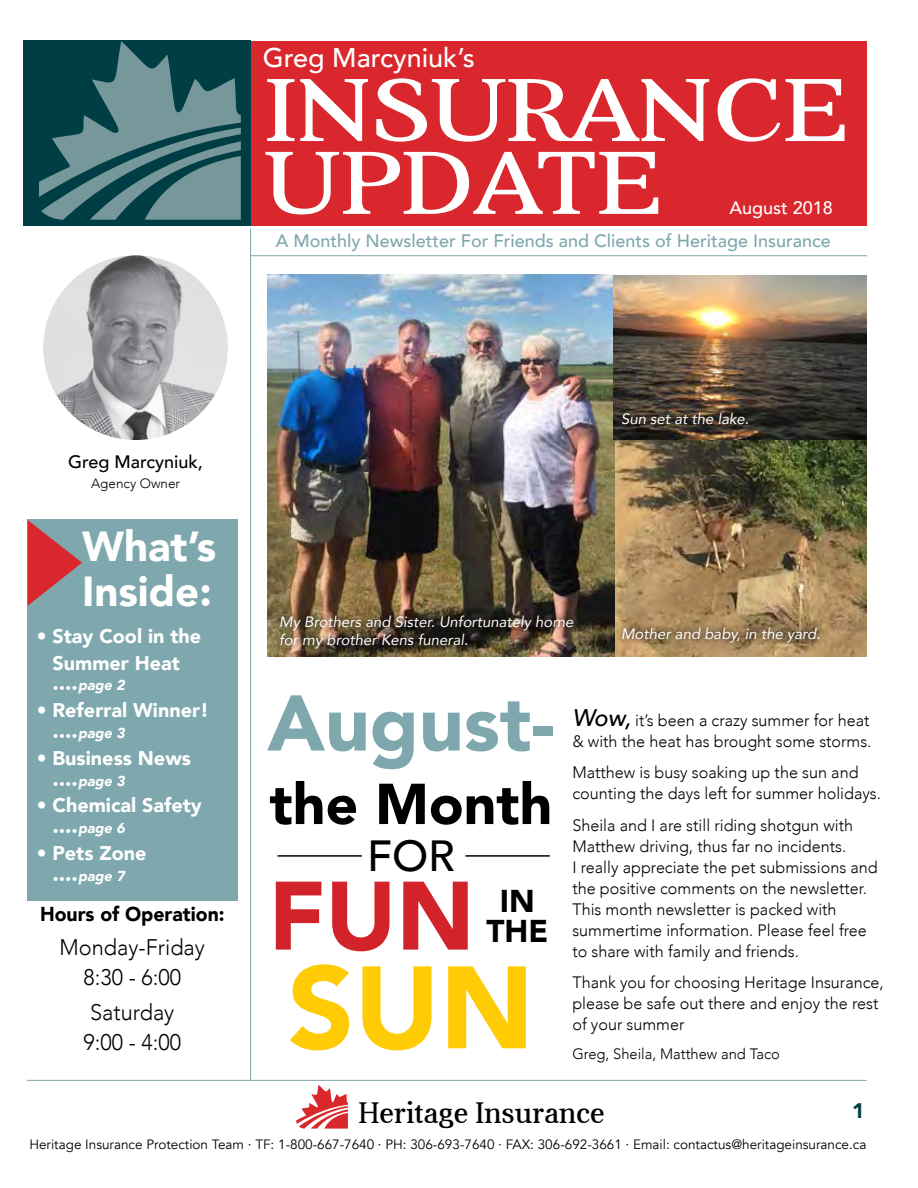
<style>
.page{position:relative;width:918px;height:1188px;background:#fff}
.page>*{position:absolute;margin:0;border:0;box-sizing:border-box;transform-origin:0 0}
.t1{font:900 115.65px "Avenir";color:#ffcb05}
.t2{font:900 96px "Avenir";color:#d2232a}
.t3{font:89.4px/72.9px "Aver";color:#fff;scale:1.23 1}
.t4{font:900 78px "Avenir";color:#7ea8ad}
.t5{font:900 57px "Avenir";color:#000}
.t6{font:500 43.5px "Avenir";color:#000}
.t7{font:900 42px/44.2px "Avenir";color:#fff}
.t8{font:900 31.5px/30px "Avenir";color:#000;text-align:center}
.t9{font:30.45px "Aver";color:#17181b}
.t10{font:500 27px "Avenir";color:#fff}
.t11{font:300 22.5px/30px "Avenir";color:#000;text-align:center}
.t12{font:900 21px "Avenir";color:#003e45}
.t13{font:900 20.1px "Avenir";color:#000}
.t14{font:900 19.8px/27px "Avenir";color:#fff;text-align:center}
.t15{font:500 18px "Avenir";color:#7ea8ad}
.t16{font:500 18px "Avenir";color:#000}
.t17{font:500 18px "Avenir";color:#fff}
.t18{font:300 16.5px/21px "Avenir";color:#000}
.t19{font:italic 15px/18px "Avenir";color:#fff}
.t20{font:300 15px "Avenir";color:#000}
.t21{font:italic 900 14.4px "Avenir";color:#fff}
.t22{font:13.5px "Avenir";color:#000}
.t23{font:300 13.5px "Avenir";color:#000}
.s1{font-style:normal;font-size:21.6px}
.s2{font-weight:500;font-style:italic;font-size:24px}
</style>
<div class="page">
<div style="left:23px;top:41px;width:844px;height:185px;background:#d9272d"></div>
<div style="left:23px;top:40px;width:228px;height:186px;background:#003e45"></div>
<div style="left:27px;top:519px;width:211px;height:382px;background:#7ea8ad"></div>
<svg style="left:39px;top:41px;width:202px;height:179px"></svg>
<hr style="left:250px;top:229px;width:1px;height:851px;background:#7ea8ad">
<svg style="left:296px;top:1085px;width:52px;height:44px"></svg>
<hr style="left:251px;top:255px;width:616px;height:1px;background:#7ea8ad">
<hr style="left:27px;top:1080px;width:840px;height:1px;background:#7ea8ad">
<img style="left:43px;top:255px;width:185px;height:185px;border-radius:92px">
<img style="left:615px;top:439px;width:252px;height:218px">
<img style="left:267px;top:275px;width:348px;height:382px">
<img style="left:613px;top:275px;width:254px;height:164px">
<img style="left:273px;top:608px;width:308px;height:48px">
<svg style="left:615px;top:405px;width:141px;height:27px;background:#3e3429"></svg>
<svg style="left:615px;top:620px;width:212px;height:30px;background:#9a7d55"></svg>
<svg style="left:27px;top:520px;width:55px;height:86px"></svg>
<hr style="left:278px;top:855px;width:84px;height:2px;background:#000">
<hr style="left:465px;top:855px;width:85px;height:2px;background:#000">
<h3 class="t10" style="left:263px;top:34px;width:214px">Greg Marcyniuk’s</h3>
<h3 class="t3" style="left:265px;top:76px;width:476px">INSURANCE<br>UPDATE</h3>
<p class="t17" style="left:729px;top:192px;width:105px">August 2018</p>
<p class="t15" style="left:276px;top:225px;width:557px">A Monthly Newsletter For Friends and Clients of Heritage Insurance</p>
<p class="t16" style="left:68px;top:446px;width:136px">Greg Marcyniuk,</p>
<p class="t23" style="left:91px;top:475px;width:91px">Agency Owner</p>
<h3 class="t7" style="left:82px;top:524px;width:136px">What’s<br>Inside:</h3>
<p class="t14" style="left:37px;top:622px;width:166px">• Stay Cool in the<br>Summer Heat</p>
<p class="t21" style="left:52px;top:674px;width:74px"><span class="s1">....</span>page 2</p>
<p class="t14" style="left:37px;top:697px;width:174px">• Referral Winner!</p>
<p class="t21" style="left:52px;top:721px;width:74px"><span class="s1">....</span>page 3</p>
<p class="t14" style="left:37px;top:744px;width:156px">• Business News</p>
<p class="t21" style="left:52px;top:769px;width:74px"><span class="s1">....</span>page 3</p>
<p class="t14" style="left:37px;top:792px;width:167px">• Chemical Safety</p>
<p class="t21" style="left:52px;top:816px;width:74px"><span class="s1">....</span>page 6</p>
<p class="t14" style="left:37px;top:839px;width:111px">• Pets Zone</p>
<p class="t21" style="left:52px;top:864px;width:74px"><span class="s1">....</span>page 7</p>
<p class="t13" style="left:40px;top:897px;width:186px">Hours of Operation:</p>
<h3 class="t11" style="left:60px;top:933px;width:147px">Monday-Friday<br>8:30 - 6:00</h3>
<h3 class="t11" style="left:83px;top:997px;width:99px;text-align:left">Saturday<br>9:00 - 4:00</h3>
<p class="t19" style="left:621px;top:409px;width:130px">Sun set at the lake.</p>
<p class="t19" style="left:279px;top:613px;width:296px">My Brothers and Sister. Unfortunately home for my brother Kens funeral.</p>
<p class="t19" style="left:621px;top:624px;width:201px">Mother and baby, in the yard.</p>
<h3 class="t4" style="left:267px;top:657px;width:289px">August-</h3>
<h3 class="t5" style="left:270px;top:755px;width:284px">the Month</h3>
<h3 class="t6" style="left:367px;top:818px;width:89px">FOR</h3>
<h2 class="t2" style="left:268px;top:834px;width:208px">FUN</h2>
<h3 class="t8" style="left:486px;top:885px;width:63px">IN<br>THE</h3>
<h1 class="t1" style="left:288px;top:909px;width:248px">SUN</h1>
<p class="t18" style="left:572px;top:709px;width:301px"><span class="s2">Wow,</span> it’s been a crazy summer for heat &amp; with the heat has brought some storms.</p>
<p class="t18" style="left:572px;top:762px;width:310px">Matthew is busy soaking up the sun and counting the days left for summer holidays.</p>
<p class="t18" style="left:572px;top:814px;width:307px">Sheila and I are still riding shotgun with Matthew driving, thus far no incidents.<br>I really appreciate the pet submissions and the positive comments on the newsletter.<br>This month newsletter is packed with summertime information. Please feel free to share with family and friends.</p>
<p class="t18" style="left:572px;top:972px;width:313px">Thank you for choosing Heritage Insurance, please be safe out there and enjoy the rest of your summer</p>
<p class="t20" style="left:572px;top:1044px;width:209px">Greg, Sheila, Matthew and Taco</p>
<h3 class="t9" style="left:358px;top:1097px;width:250px">Heritage Insurance</h3>
<p class="t22" style="left:29px;top:1136px;width:839px">Heritage Insurance Protection Team · TF: 1-800-667-7640 · PH: 306-693-7640 · FAX: 306-692-3661 · Email: contactus@heritageinsurance.ca</p>
<p class="t12" style="left:852px;top:1093px;width:14px">1</p>
</div>
